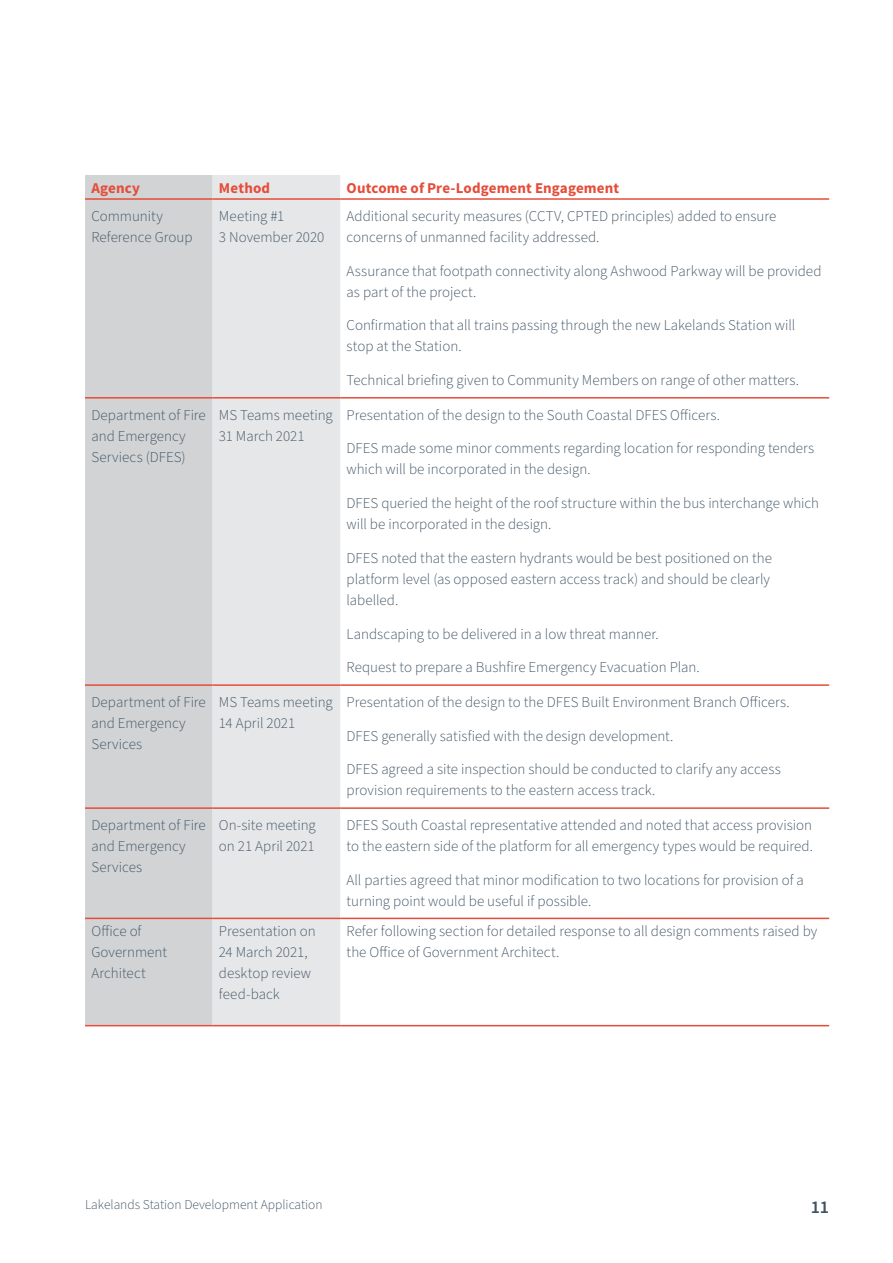
<style>
.page{position:relative;width:893px;height:1263px;background:#fff}
.page>*{position:absolute;margin:0;border:0;box-sizing:border-box;transform-origin:0 0}
.t1{font:600 18px "Source Sans Pro";color:#3f5364}
.t2{font:300 15px/21px "Source Sans Pro";color:#3f5364}
.t3{font:700 15px "Source Sans Pro";letter-spacing:.01em;color:#e54c39}
.t4{font:300 13.5px "Source Sans Pro";color:#3f5364}
</style>
<div class="page">
<div style="left:85px;top:175px;width:128px;height:850px;background:#d1d3d4"></div>
<div style="left:213px;top:175px;width:127px;height:850px;background:#e6e7e8"></div>
<hr style="left:85px;top:198px;width:128px;height:2px;background:#e54c39">
<hr style="left:213px;top:198px;width:127px;height:2px;background:#e54c39">
<hr style="left:340px;top:198px;width:489px;height:2px;background:#e54c39">
<hr style="left:85px;top:397px;width:128px;height:2px;background:#e54c39">
<hr style="left:213px;top:397px;width:127px;height:2px;background:#e54c39">
<hr style="left:340px;top:397px;width:489px;height:2px;background:#e54c39">
<hr style="left:85px;top:684px;width:128px;height:2px;background:#e54c39">
<hr style="left:213px;top:684px;width:127px;height:2px;background:#e54c39">
<hr style="left:340px;top:684px;width:489px;height:2px;background:#e54c39">
<hr style="left:85px;top:807px;width:128px;height:2px;background:#e54c39">
<hr style="left:213px;top:807px;width:127px;height:2px;background:#e54c39">
<hr style="left:340px;top:807px;width:489px;height:2px;background:#e54c39">
<hr style="left:85px;top:918px;width:128px;height:1px;background:#e54c39">
<hr style="left:213px;top:918px;width:127px;height:1px;background:#e54c39">
<hr style="left:340px;top:918px;width:489px;height:1px;background:#e54c39">
<hr style="left:85px;top:1025px;width:128px;height:1px;background:#e54c39">
<hr style="left:213px;top:1025px;width:127px;height:1px;background:#e54c39">
<hr style="left:340px;top:1025px;width:489px;height:1px;background:#e54c39">
<p class="t3" style="left:91px;top:178px;width:50px">Agency</p>
<p class="t3" style="left:219px;top:178px;width:53px">Method</p>
<p class="t3" style="left:347px;top:178px;width:274px">Outcome of Pre-Lodgement Engagement</p>
<p class="t2" style="left:91px;top:206px;width:103px">Community<br>Reference Group</p>
<p class="t2" style="left:219px;top:206px;width:107px">Meeting #1<br>3 November 2020</p>
<p class="t2" style="left:347px;top:206px;width:431px">Additional security measures (CCTV, CPTED principles) added to ensure concerns of unmanned facility addressed.</p>
<p class="t2" style="left:347px;top:260px;width:476px">Assurance that footpath connectivity along Ashwood Parkway will be provided as part of the project.</p>
<p class="t2" style="left:347px;top:315px;width:450px">Confirmation that all trains passing through the new Lakelands Station will stop at the Station.</p>
<p class="t2" style="left:347px;top:370px;width:454px">Technical briefing given to Community Members on range of other matters.</p>
<p class="t2" style="left:91px;top:404px;width:116px">Department of Fire and Emergency<br>Serviecs (DFES)</p>
<p class="t2" style="left:219px;top:404px;width:115px">MS Teams meeting<br>31 March 2021</p>
<p class="t2" style="left:347px;top:404px;width:375px">Presentation of the design to the South Coastal DFES Officers.</p>
<p class="t2" style="left:347px;top:438px;width:469px">DFES made some minor comments regarding location for responding tenders which will be incorporated in the design.</p>
<p class="t2" style="left:347px;top:493px;width:474px">DFES queried the height of the roof structure within the bus interchange which will be incorporated in the design.</p>
<p class="t2" style="left:347px;top:548px;width:427px">DFES noted that the eastern hydrants would be best positioned on the platform level (as opposed eastern access track) and should be clearly labelled.</p>
<p class="t2" style="left:347px;top:623px;width:314px">Landscaping to be delivered in a low threat manner.</p>
<p class="t2" style="left:347px;top:657px;width:355px">Request to prepare a Bushfire Emergency Evacuation Plan.</p>
<p class="t2" style="left:91px;top:692px;width:116px">Department of Fire and Emergency<br>Services</p>
<p class="t2" style="left:219px;top:692px;width:115px">MS Teams meeting<br>14 April 2021</p>
<p class="t2" style="left:347px;top:692px;width:445px">Presentation of the design to the DFES Built Environment Branch Officers.</p>
<p class="t2" style="left:347px;top:725px;width:328px">DFES generally satisfied with the design development.</p>
<p class="t2" style="left:347px;top:759px;width:436px">DFES agreed a site inspection should be conducted to clarify any access provision requirements to the eastern access track.</p>
<p class="t2" style="left:91px;top:815px;width:116px">Department of Fire and Emergency<br>Services</p>
<p class="t2" style="left:219px;top:815px;width:98px">On-site meeting on 21 April 2021</p>
<p class="t2" style="left:347px;top:815px;width:468px">DFES South Coastal representative attended and noted that access provision to the eastern side of the platform for all emergency types would be required.</p>
<p class="t2" style="left:347px;top:869px;width:459px">All parties agreed that minor modification to two locations for provision of a turning point would be useful if possible.</p>
<p class="t2" style="left:91px;top:921px;width:77px">Office of<br>Government<br>Architect</p>
<p class="t2" style="left:219px;top:921px;width:98px">Presentation on<br>24 March 2021, desktop review feed-back</p>
<p class="t2" style="left:347px;top:921px;width:472px">Refer following section for detailed response to all design comments raised by the Office of Government Architect.</p>
<p class="t4" style="left:85px;top:1196px;width:239px">Lakelands Station Development Application</p>
<p class="t1" style="left:811px;top:1195px;width:20px">11</p>
</div>
